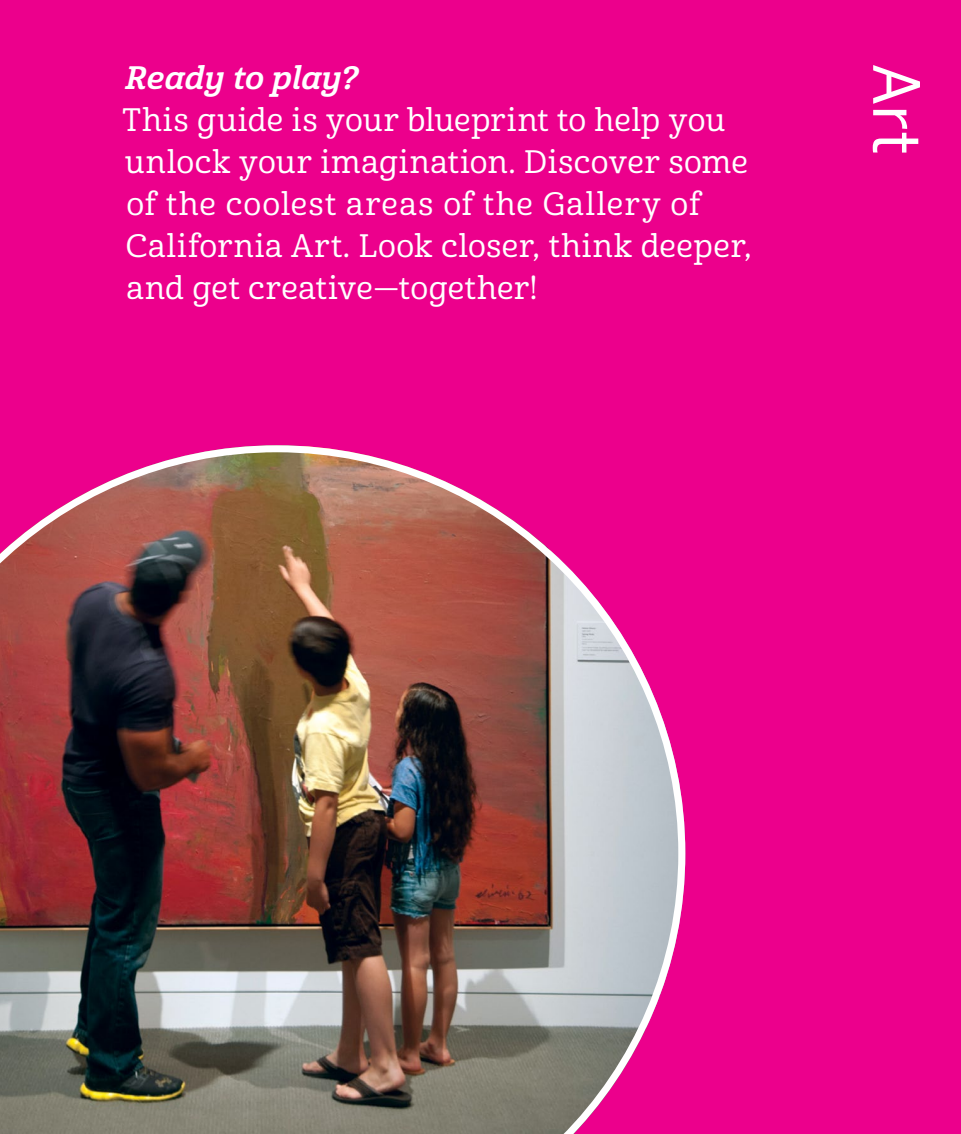
<style>
.page{position:relative;width:961px;height:1134px;background:#ec008c}
.page>*{position:absolute;margin:0;border:0;box-sizing:border-box;transform-origin:0 0}
.t1{font:63px "Benton Sans";color:#fff}
.t2{font:31.5px/42px "Cabrito Nor Med";letter-spacing:.02em;color:#fff}
.t3{font:31.5px "Cabrito Nor Bol It";letter-spacing:.01em;color:#fff}
</style>
<div class="page">
<img style="left:0;top:445px;width:685px;height:689px">
<p class="t3" style="left:125px;top:58px;width:234px">Ready to play?</p>
<p class="t2" style="left:122px;top:100px;width:631px">This guide is your blueprint to help you unlock your imagination. Discover some of the coolest areas of the Gallery of California Art. Look closer, think deeper, and get creative—together!</p>
<h1 class="t1" style="left:933px;top:63px;width:94px;rotate:90deg">Art</h1>
</div>
